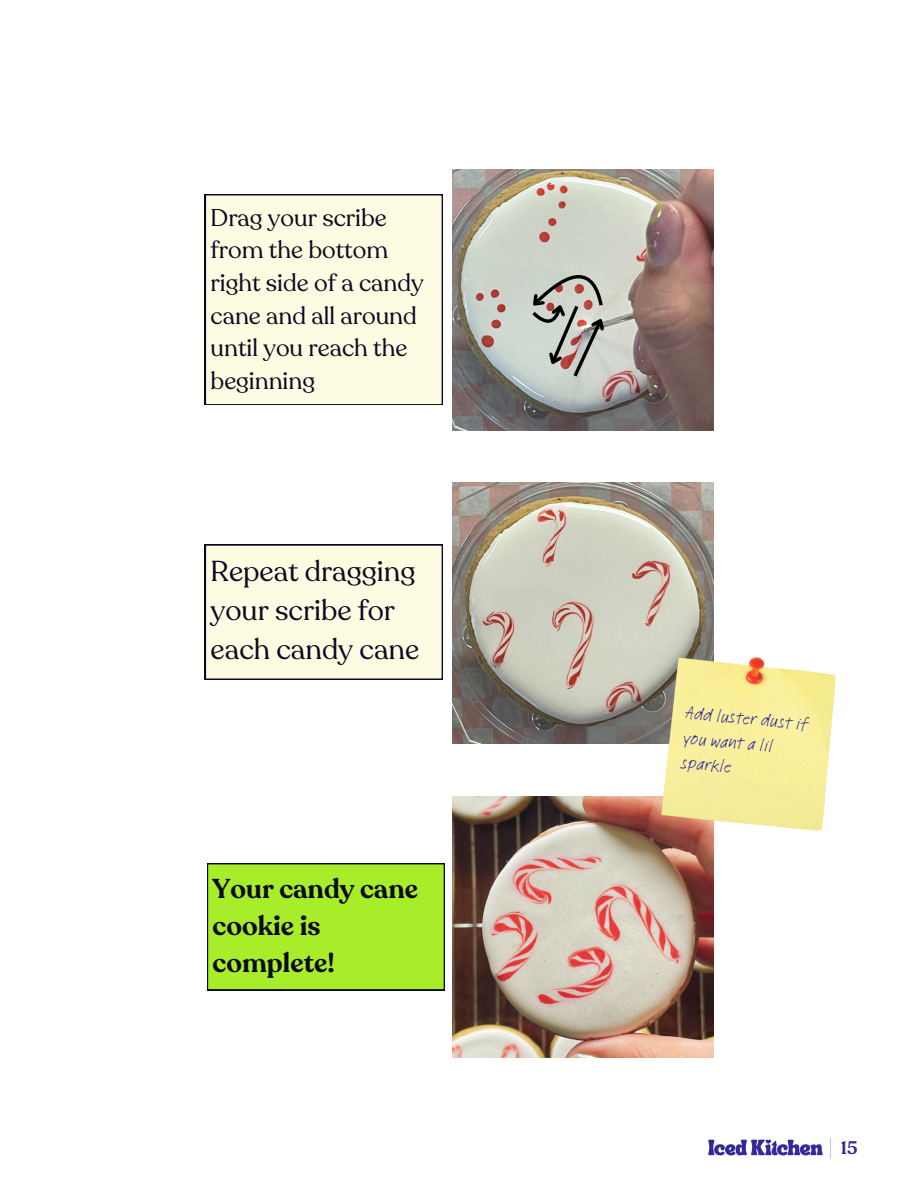
<style>
.page{position:relative;width:918px;height:1188px;background:#fff}
.page>*{position:absolute;margin:0;border:0;box-sizing:border-box;transform-origin:0 0}
.t1{font:28.5px/39.3px "Recoleta";color:#0b0920}
.t2{font:600 27px/37.2px "Recoleta";color:#0b0920}
.t3{font:24px/32.7px "Recoleta";color:#0b0920}
.t4{font:18px/24.6px "Feltpen Com";color:#332a99}
.t5{font:600 18px "Recoleta";color:#332a99}
</style>
<div class="page">
<img style="left:708px;top:1139px;width:115px;height:17px">
<svg style="left:830px;top:1138px;width:1px;height:21px"></svg>
<img style="left:452px;top:169px;width:261px;height:261px">
<img style="left:452px;top:796px;width:261px;height:261px">
<div style="left:207px;top:863px;width:237px;height:127px;background:#a8ed29"></div>
<img style="left:452px;top:483px;width:261px;height:261px">
<div style="left:205px;top:194px;width:237px;height:211px;background:#fefbe3"></div>
<div style="left:205px;top:545px;width:237px;height:135px;background:#fefbe3"></div>
<img style="left:661px;top:657px;width:175px;height:174px">
<svg style="left:528px;top:269px;width:84px;height:111px;background:#b5b4ad"></svg>
<p class="t3" style="left:211px;top:202px;width:215px">Drag your scribe from the bottom right side of a candy cane and all around until you reach the beginning</p>
<p class="t1" style="left:211px;top:552px;width:210px">Repeat dragging your scribe for each candy cane</p>
<p class="t2" style="left:213px;top:871px;width:207px">Your candy cane cookie is complete!</p>
<p class="t4" style="left:686px;top:701px;width:125px;rotate:5deg">Add luster dust if you want a lil sparkle</p>
<p class="t5" style="left:841px;top:1136px;width:18px">15</p>
</div>
